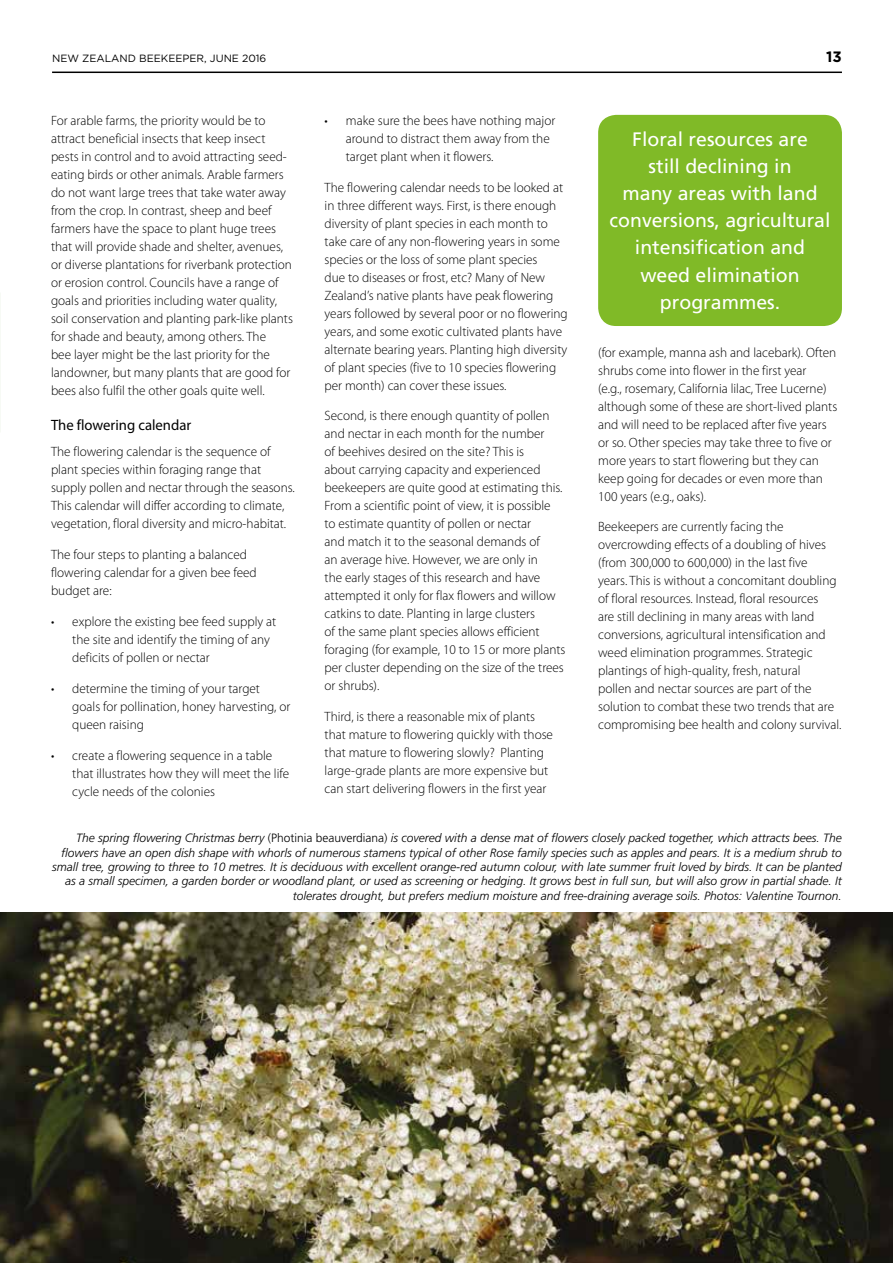
<style>
.page{position:relative;width:893px;height:1263px;background:#fff}
.page>*{position:absolute;margin:0;border:0;box-sizing:border-box;transform-origin:0 0}
.t1{font:19.5px/27px "Frutiger LT Std";color:#fff;text-align:center}
.t2{font:15px "Myriad Pro";color:#000}
.t3{font:700 15px "Gotham";color:#000}
.t4{font:300 13.5px/18px "Myriad Pro";color:#000}
.t5{font:italic 300 12px/14.4px "Frutiger LT Std";color:#000;text-align:right}
.t6{font:10.5px "Gotham";color:#000}
.s1{font-style:normal}
</style>
<div class="page">
<hr style="left:52px;top:72px;width:790px;height:1px;background:#000">
<div style="left:598px;top:115px;width:244px;height:211px;background:#80ba27;border-radius:18px"></div>
<img style="left:0;top:912px;width:892px;height:351px">
<p class="t6" style="left:52px;top:52px;width:216px">NEW ZEALAND BEEKEEPER, JUNE 2016</p>
<p class="t3" style="left:826px;top:47px;width:17px">13</p>
<p class="t4" style="left:51px;top:111px;width:243px">For arable farms, the priority would be to attract beneficial insects that keep insect pests in control and to avoid attracting seed&shy;eating birds or other animals. Arable farmers do not want large trees that take water away from the crop. In contrast, sheep and beef farmers have the space to plant huge trees that will provide shade and shelter, avenues, or diverse plantations for riverbank protection or erosion control. Councils have a range of goals and priorities including water quality, soil conservation and planting park-like plants for shade and beauty, among others. The<br>bee layer might be the last priority for the landowner, but many plants that are good for bees also fulfil the other goals quite well.</p>
<p class="t2" style="left:51px;top:416px;width:142px">The flowering calendar</p>
<p class="t4" style="left:51px;top:443px;width:245px">The flowering calendar is the sequence of plant species within foraging range that supply pollen and nectar through the seasons.<br>This calendar will differ according to climate, vegetation, floral diversity and micro-habitat.</p>
<p class="t4" style="left:51px;top:546px;width:207px">The four steps to planting a balanced flowering calendar for a given bee feed budget are:</p>
<p class="t4" style="left:72px;top:612px;width:206px;text-indent:-21px">• explore the existing bee feed supply at the site and identify the timing of any deficits of pollen or nectar</p>
<p class="t4" style="left:72px;top:679px;width:220px;text-indent:-21px">• determine the timing of your target goals for pollination, honey harvesting, or queen raising</p>
<p class="t4" style="left:72px;top:746px;width:218px;text-indent:-21px">• create a flowering sequence in a table that illustrates how they will meet the life cycle needs of the colonies</p>
<p class="t4" style="left:346px;top:111px;width:211px;text-indent:-21px">• make sure the bees have nothing major around to distract them away from the target plant when it flowers.</p>
<p class="t4" style="left:325px;top:178px;width:245px">The flowering calendar needs to be looked at in three different ways. First, is there enough diversity of plant species in each month to take care of any non-flowering years in some species or the loss of some plant species<br>due to diseases or frost, etc? Many of New Zealand’s native plants have peak flowering years followed by several poor or no flowering years, and some exotic cultivated plants have alternate bearing years. Planting high diversity of plant species (five to 10 species flowering per month) can cover these issues.</p>
<p class="t4" style="left:325px;top:407px;width:242px">Second, is there enough quantity of pollen and nectar in each month for the number<br>of beehives desired on the site? This is<br>about carrying capacity and experienced beekeepers are quite good at estimating this.<br>From a scientific point of view, it is possible<br>to estimate quantity of pollen or nectar<br>and match it to the seasonal demands of<br>an average hive. However, we are only in<br>the early stages of this research and have attempted it only for flax flowers and willow catkins to date. Planting in large clusters<br>of the same plant species allows efficient foraging (for example, 10 to 15 or more plants per cluster depending on the size of the trees or shrubs).</p>
<p class="t4" style="left:325px;top:707px;width:230px">Third, is there a reasonable mix of plants that mature to flowering quickly with those that mature to flowering slowly? Planting large-grade plants are more expensive but can start delivering flowers in the first year</p>
<h1 class="t1" style="left:609px;top:126px;width:223px">Floral resources are<br>still declining in<br>many areas with land conversions, agricultural intensification and weed elimination programmes.</h1>
<p class="t4" style="left:598px;top:343px;width:241px">(for example, manna ash and lacebark). Often shrubs come into flower in the first year<br>(e.g., rosemary, California lilac, Tree Lucerne) although some of these are short-lived plants and will need to be replaced after five years or so. Other species may take three to five or more years to start flowering but they can keep going for decades or even more than 100 years (e.g., oaks).</p>
<p class="t4" style="left:598px;top:518px;width:245px">Beekeepers are currently facing the overcrowding effects of a doubling of hives (from 300,000 to 600,000) in the last five<br>years. This is without a concomitant doubling of floral resources. Instead, floral resources<br>are still declining in many areas with land conversions, agricultural intensification and weed elimination programmes. Strategic plantings of high-quality, fresh, natural<br>pollen and nectar sources are part of the solution to combat these two trends that are compromising bee health and colony survival.</p>
<p class="t5" style="left:52px;top:831px;width:791px">The spring flowering Christmas berry <span class="s1">(Photinia beauverdiana)</span> is covered with a dense mat of flowers closely packed together, which attracts bees. The flowers have an open dish shape with whorls of numerous stamens typical of other Rose family species such as apples and pears. It is a medium shrub to small tree, growing to three to 10 metres. It is deciduous with excellent orange-red autumn colour, with late summer fruit loved by birds. It can be planted as a small specimen, a garden border or woodland plant, or used as screening or hedging. It grows best in full sun, but will also grow in partial shade. It tolerates drought, but prefers medium moisture and free-draining average soils. Photos: Valentine Tournon.</p>
</div>
